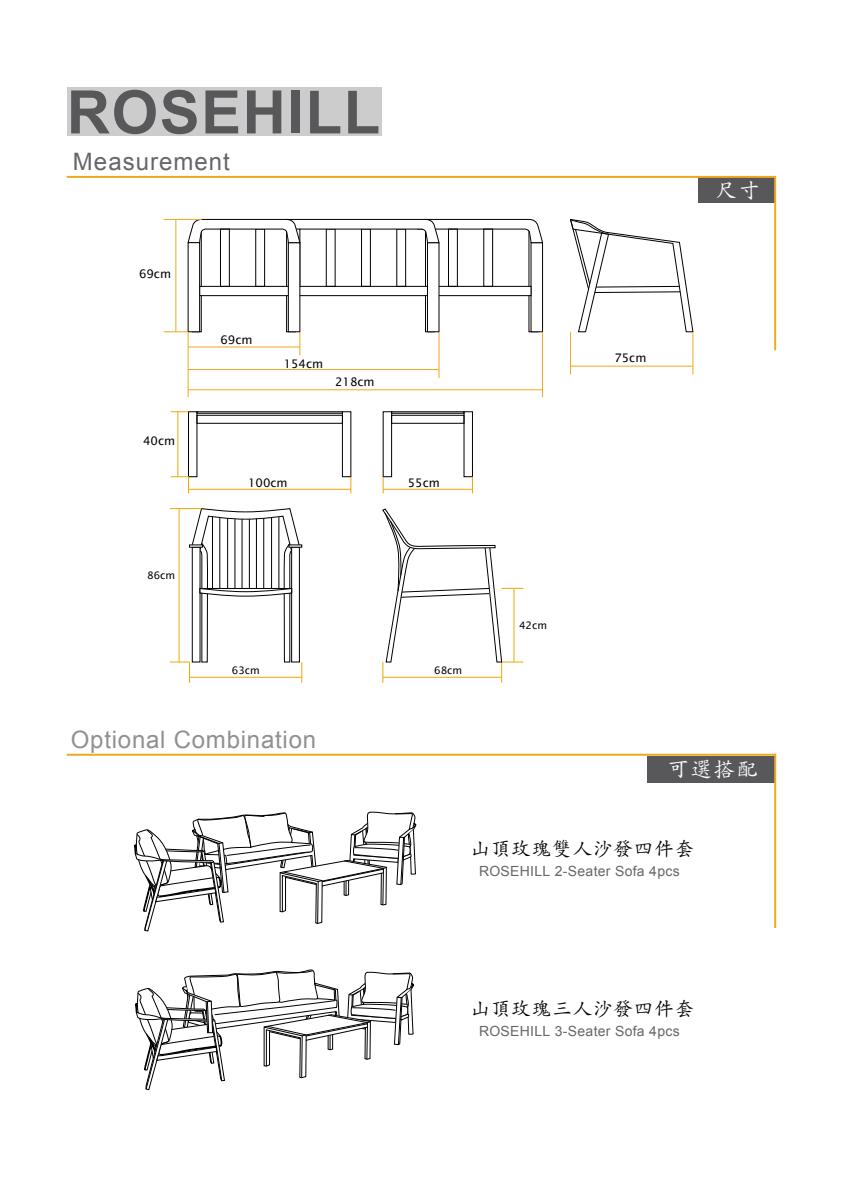
<style>
.page{position:relative;width:842px;height:1191px;background:#fff}
.page>*{position:absolute;margin:0;border:0;box-sizing:border-box;transform-origin:0 0}
.t1{font:700 60px "Arial";letter-spacing:.025em;color:#58585a}
.t2{font:24px "Arial";letter-spacing:.03em;color:#928f8f}
.t3{font:24px "Arial";letter-spacing:.045em;color:#666}
.t4{font:500 22px "T Zen Kai";letter-spacing:.045em;color:#fff}
.t5{font:500 20px "T Zen Kai";letter-spacing:.02em;color:#010101}
.t6{font:14px "Arial";letter-spacing:.02em;color:#666}
.t7{font:11.8px "Lucida Sans Unicode";color:#000}
.t8{font:10.4px "Lucida Sans Unicode";color:#000}
</style>
<div class="page">
<svg style="left:66px;top:175px;width:711px;height:177px"></svg>
<div style="left:67px;top:88px;width:315px;height:48px;background:#ccc"></div>
<div style="left:647px;top:755px;width:128px;height:27px;background:#58585a"></div>
<hr style="left:67px;top:753px;width:708px;height:2px;background:#eda920">
<hr style="left:774px;top:753px;width:2px;height:175px;background:#eda920">
<svg style="left:569px;top:212px;width:125px;height:121px"></svg>
<div style="left:192px;top:231px;width:10px;height:101px;border:1px solid #000"></div>
<div style="left:425px;top:231px;width:10px;height:101px;border:1px solid #000"></div>
<div style="left:286px;top:231px;width:10px;height:101px;border:1px solid #000"></div>
<div style="left:530px;top:242px;width:13px;height:90px;background:#fff;border:1px solid #000"></div>
<div style="left:199px;top:286px;width:332px;height:10px;background:#fff;border:1px solid #000"></div>
<div style="left:220px;top:228px;width:10px;height:59px;border:1px solid #000"></div>
<div style="left:255px;top:228px;width:10px;height:59px;border:1px solid #000"></div>
<div style="left:361px;top:228px;width:10px;height:59px;border:1px solid #000"></div>
<div style="left:396px;top:228px;width:10px;height:59px;border:1px solid #000"></div>
<div style="left:448px;top:228px;width:10px;height:59px;border:1px solid #000"></div>
<div style="left:483px;top:228px;width:10px;height:59px;border:1px solid #000"></div>
<div style="left:288px;top:242px;width:12px;height:90px;background:#fff;border:1px solid #000"></div>
<div style="left:427px;top:242px;width:12px;height:90px;background:#fff;border:1px solid #000"></div>
<svg style="left:187px;top:218px;width:356px;height:26px"></svg>
<hr style="left:202px;top:219px;width:327px;height:1px;background:#000">
<div style="left:188px;top:242px;width:12px;height:90px;background:#fff;border:1px solid #000"></div>
<hr style="left:164px;top:219px;width:38px;height:1px;background:#eda920">
<svg style="left:164px;top:331px;width:24px;height:1px"></svg>
<hr style="left:188px;top:332px;width:1px;height:65px;background:#eda920">
<hr style="left:542px;top:332px;width:1px;height:65px;background:#eda920">
<svg style="left:299px;top:332px;width:1px;height:23px"></svg>
<hr style="left:438px;top:332px;width:1px;height:46px;background:#eda920">
<hr style="left:175px;top:219px;width:1px;height:113px;background:#eda920">
<hr style="left:188px;top:346px;width:112px;height:1px;background:#eda920">
<hr style="left:188px;top:369px;width:251px;height:1px;background:#eda920">
<hr style="left:188px;top:389px;width:354px;height:1px;background:#eda920">
<hr style="left:570px;top:332px;width:1px;height:42px;background:#eda920">
<hr style="left:692px;top:332px;width:1px;height:42px;background:#eda920">
<hr style="left:570px;top:366px;width:123px;height:1px;background:#eda920">
<div style="left:188px;top:411px;width:9px;height:66px;border:1px solid #000"></div>
<div style="left:342px;top:411px;width:9px;height:66px;border:1px solid #000"></div>
<div style="left:196px;top:415px;width:147px;height:9px;border:1px solid #000"></div>
<div style="left:196px;top:411px;width:147px;height:3px;border:1px solid #000"></div>
<div style="left:383px;top:411px;width:9px;height:66px;border:1px solid #000"></div>
<div style="left:463px;top:411px;width:10px;height:66px;border:1px solid #000"></div>
<div style="left:391px;top:415px;width:73px;height:9px;border:1px solid #000"></div>
<div style="left:391px;top:411px;width:73px;height:3px;border:1px solid #000"></div>
<svg style="left:350px;top:477px;width:1px;height:16px"></svg>
<svg style="left:383px;top:477px;width:1px;height:16px"></svg>
<svg style="left:472px;top:477px;width:1px;height:16px"></svg>
<svg style="left:171px;top:411px;width:17px;height:1px"></svg>
<svg style="left:171px;top:476px;width:18px;height:17px"></svg>
<hr style="left:177px;top:412px;width:1px;height:65px;background:#edaa00">
<hr style="left:188px;top:489px;width:163px;height:1px;background:#edaa00">
<hr style="left:383px;top:489px;width:89px;height:1px;background:#edaa00">
<svg style="left:170px;top:508px;width:132px;height:174px"></svg>
<hr style="left:179px;top:508px;width:1px;height:154px;background:#edaa00">
<svg style="left:382px;top:508px;width:141px;height:174px"></svg>
<hr style="left:513px;top:588px;width:1px;height:74px;background:#edaa00">
<svg style="left:134px;top:811px;width:283px;height:279px"></svg>
<h1 class="t1" style="left:67px;top:73px;width:315px">ROSEHILL</h1>
<h2 class="t3" style="left:73px;top:146px;width:159px">Measurement</h2>
<p class="t7" style="left:139px;top:264px;width:34px">69cm</p>
<p class="t7" style="left:143px;top:431px;width:34px">40cm</p>
<p class="t7" style="left:220px;top:330px;width:34px">69cm</p>
<p class="t7" style="left:284px;top:354px;width:41px">154cm</p>
<p class="t7" style="left:335px;top:373px;width:41px">218cm</p>
<p class="t7" style="left:248px;top:473px;width:41px">100cm</p>
<p class="t7" style="left:408px;top:473px;width:34px">55cm</p>
<p class="t7" style="left:614px;top:348px;width:34px">75cm</p>
<h3 class="t4" style="left:715px;top:179px;width:47px">尺寸</h3>
<p class="t8" style="left:147px;top:567px;width:30px">86cm</p>
<p class="t8" style="left:232px;top:662px;width:30px">63cm</p>
<h2 class="t2" style="left:71px;top:724px;width:247px">Optional Combination</h2>
<p class="t8" style="left:434px;top:662px;width:30px">68cm</p>
<p class="t8" style="left:519px;top:617px;width:30px">42cm</p>
<h3 class="t4" style="left:667px;top:758px;width:93px">可选搭配</h3>
<h3 class="t5" style="left:470px;top:839px;width:226px">山顶玫瑰双人沙发四件套</h3>
<p class="t6" style="left:479px;top:861px;width:202px">ROSEHILL 2-Seater Sofa 4pcs</p>
<h3 class="t5" style="left:470px;top:999px;width:226px">山顶玫瑰三人沙发四件套</h3>
<p class="t6" style="left:479px;top:1022px;width:202px">ROSEHILL 3-Seater Sofa 4pcs</p>
</div>
